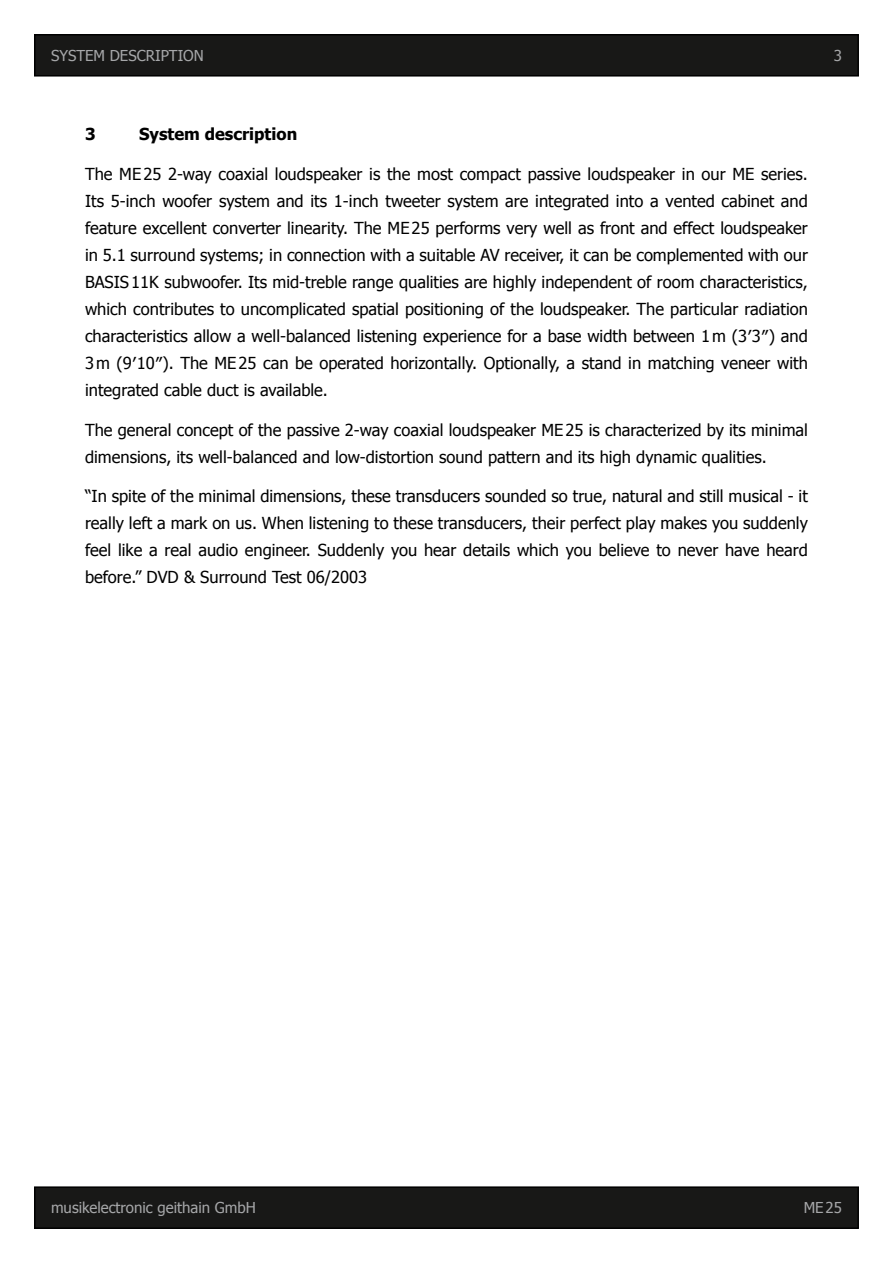
<style>
.page{position:relative;width:893px;height:1263px;background:#fff}
.page>*{position:absolute;margin:0;border:0;box-sizing:border-box;transform-origin:0 0}
.t1{font:16.5px/27px "Tahoma";color:#000;text-align:justify}
.t2{font:700 16.5px "Tahoma";color:#000}
.t3{font:15px "Tahoma";color:#a6a7a9}
</style>
<div class="page">
<div style="left:35px;top:35px;width:823px;height:41px;background:#181817"></div>
<div style="left:34px;top:34px;width:825px;height:43px;border:2px solid #000"></div>
<div style="left:35px;top:1187px;width:823px;height:41px;background:#181817"></div>
<div style="left:34px;top:1186px;width:825px;height:43px;border:2px solid #000"></div>
<p class="t3" style="left:51px;top:46px;width:154px">SYSTEM DESCRIPTION</p>
<p class="t3" style="left:834px;top:45px;width:10px">3</p>
<p class="t2" style="left:85px;top:123px;width:12px">3</p>
<p class="t2" style="left:139px;top:123px;width:160px">System description</p>
<p class="t1" style="left:85px;top:160px;width:724px">The ME25 2-way coaxial loudspeaker is the most compact passive loudspeaker in our ME series.<br>Its 5-inch woofer system and its 1-inch tweeter system are integrated into a vented cabinet and feature excellent converter linearity. The ME25 performs very well as front and effect loudspeaker in 5.1 surround systems; in connection with a suitable AV receiver, it can be complemented with our BASIS11K subwoofer. Its mid-treble range qualities are highly independent of room characteristics, which contributes to uncomplicated spatial positioning of the loudspeaker. The particular radiation characteristics allow a well-balanced listening experience for a base width between 1m (3′3″) and 3m (9′10″). The ME25 can be operated horizontally. Optionally, a stand in matching veneer with integrated cable duct is available.</p>
<p class="t1" style="left:85px;top:415px;width:724px">The general concept of the passive 2-way coaxial loudspeaker ME25 is characterized by its minimal dimensions, its well-balanced and low-distortion sound pattern and its high dynamic qualities.</p>
<p class="t1" style="left:85px;top:482px;width:724px">“In spite of the minimal dimensions, these transducers sounded so true, natural and still musical - it really left a mark on us. When listening to these transducers, their perfect play makes you suddenly feel like a real audio engineer. Suddenly you hear details which you believe to never have heard before.” DVD &amp; Surround Test 06/2003</p>
<p class="t3" style="left:51px;top:1198px;width:206px">musikelectronic geithain GmbH</p>
<p class="t3" style="left:804px;top:1198px;width:40px">ME25</p>
</div>
